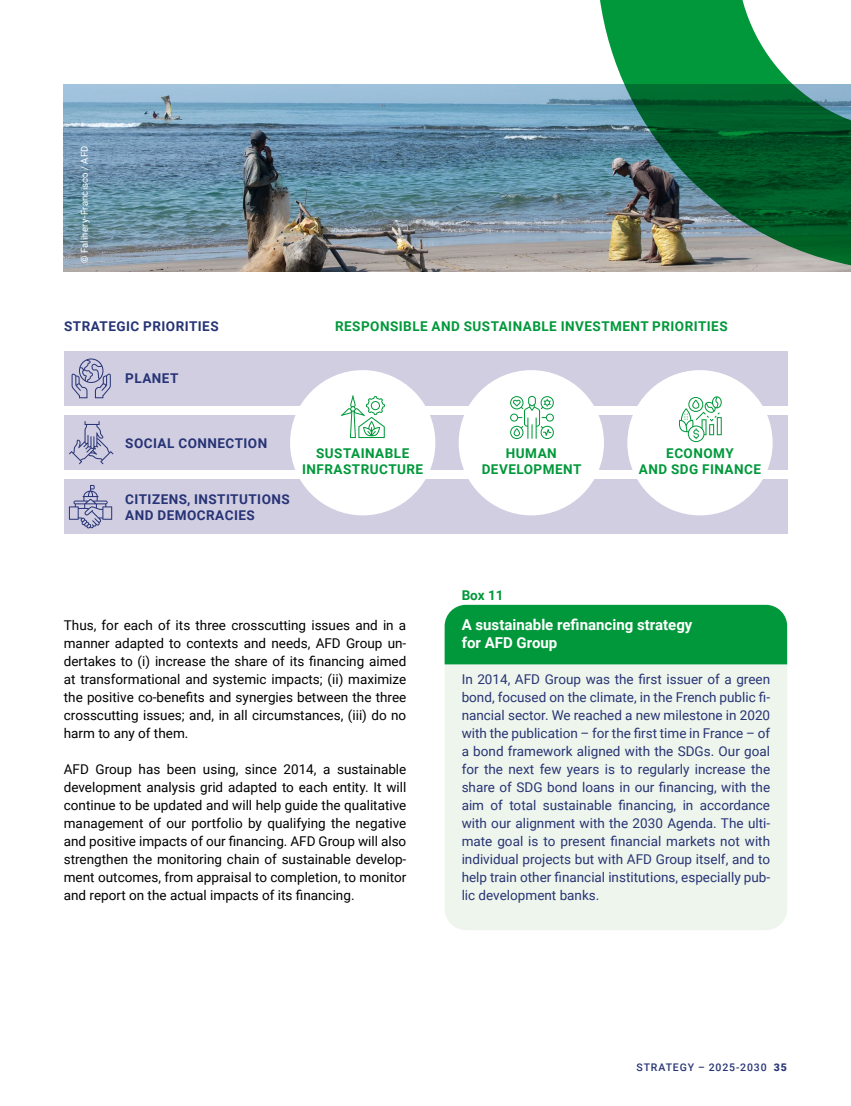
<style>
.page{position:relative;width:851px;height:1106px;background:#fff}
.page>*{position:absolute;margin:0;border:0;box-sizing:border-box;transform-origin:0 0}
.t1{font:700 15px/18px "Roboto";color:#fff}
.t2{font:13.5px/18px "Roboto";color:#000;text-align:justify}
.t3{font:13.5px/18px "Roboto";color:#273475;text-align:justify}
.t4{font:700 13.5px/16.2px "Roboto";letter-spacing:.035em;color:#00983a;text-align:center}
.t5{font:700 13.5px/16.2px "Roboto";letter-spacing:.035em;color:#273475}
.t6{font:500 10.5px "Roboto";letter-spacing:.085em;color:#273475}
.t7{font:9.45px "Roboto";letter-spacing:.025em;color:#fff}
.s1{font-weight:900}
</style>
<div class="page">
<div style="left:64px;top:351px;width:723px;height:54px;background:#d1cee2"></div>
<div style="left:64px;top:416px;width:723px;height:54px;background:#d1cee2"></div>
<div style="left:64px;top:479px;width:723px;height:54px;background:#d1cee2"></div>
<div style="left:444px;top:664px;width:343px;height:266px;background:#eef5ec"></div>
<div style="left:444px;top:605px;width:343px;height:59px;background:#00983a"></div>
<img style="left:64px;top:84px;width:532px;height:187px">
<img style="left:596px;top:0;width:254px;height:271px">
<svg style="left:72px;top:358px;width:39px;height:40px"></svg>
<svg style="left:69px;top:421px;width:44px;height:43px"></svg>
<svg style="left:69px;top:485px;width:43px;height:43px"></svg>
<div style="left:290px;top:370px;width:145px;height:145px;background:#fff;border-radius:50%"></div>
<div style="left:458px;top:370px;width:146px;height:145px;background:#fff;border-radius:50%"></div>
<div style="left:627px;top:370px;width:145px;height:145px;background:#fff;border-radius:50%"></div>
<svg style="left:341px;top:395px;width:44px;height:43px"></svg>
<svg style="left:510px;top:395px;width:44px;height:44px"></svg>
<svg style="left:679px;top:396px;width:42px;height:46px"></svg>
<p class="t7" style="left:78px;top:263px;width:119px;rotate:-90deg">© Falihery-Francisco / AFD</p>
<p class="t5" style="left:64px;top:318px;width:156px">STRATEGIC PRIORITIES</p>
<p class="t5" style="left:125px;top:370px;width:55px">PLANET</p>
<p class="t4" style="left:335px;top:318px;width:394px">RESPONSIBLE AND SUSTAINABLE INVESTMENT PRIORITIES</p>
<p class="t5" style="left:125px;top:434px;width:143px">SOCIAL CONNECTION</p>
<p class="t5" style="left:125px;top:490px;width:166px">CITIZENS, INSTITUTIONS<br>AND DEMOCRACIES</p>
<p class="t4" style="left:302px;top:444px;width:122px">SUSTAINABLE<br>INFRASTRUCTURE</p>
<p class="t4" style="left:481px;top:444px;width:101px">HUMAN<br>DEVELOPMENT</p>
<p class="t4" style="left:638px;top:444px;width:124px">ECONOMY<br>AND SDG FINANCE</p>
<p class="t4" style="left:461px;top:586px;width:43px">Box 11</p>
<p class="t2" style="left:64px;top:616px;width:344px">Thus, for each of its three crosscutting issues and in a manner adapted to contexts and needs, AFD Group un&shy;dertakes to (i) increase the share of its financing aimed at transformational and systemic impacts; (ii) maximize the positive co-benefits and synergies between the three crosscutting issues; and, in all circumstances, (iii) do no harm to any of them.</p>
<p class="t2" style="left:64px;top:760px;width:344px">AFD Group has been using, since 2014, a sustainable development analysis grid adapted to each entity. It will continue to be updated and will help guide the qualitative management of our portfolio by qualifying the negative and positive impacts of our financing. AFD Group will also strengthen the monitoring chain of sustainable develop&shy;ment outcomes, from appraisal to completion, to monitor and report on the actual impacts of its financing.</p>
<p class="t1" style="left:461px;top:615px;width:232px">A sustainable refinancing strategy for AFD Group</p>
<p class="t3" style="left:461px;top:670px;width:310px">In 2014, AFD Group was the first issuer of a green bond, focused on the climate, in the French public fi&shy;nancial sector. We reached a new milestone in 2020 with the publication – for the first time in France – of a bond framework aligned with the SDGs. Our goal for the next few years is to regularly increase the share of SDG bond loans in our financing, with the aim of total sustainable financing, in accordance with our alignment with the 2030 Agenda. The ulti&shy;mate goal is to present financial markets not with individual projects but with AFD Group itself, and to help train other financial institutions, especially pub&shy;lic development banks.</p>
<p class="t6" style="left:636px;top:1059px;width:152px">STRATEGY – 2025-2030 <span class="s1">35</span></p>
</div>
